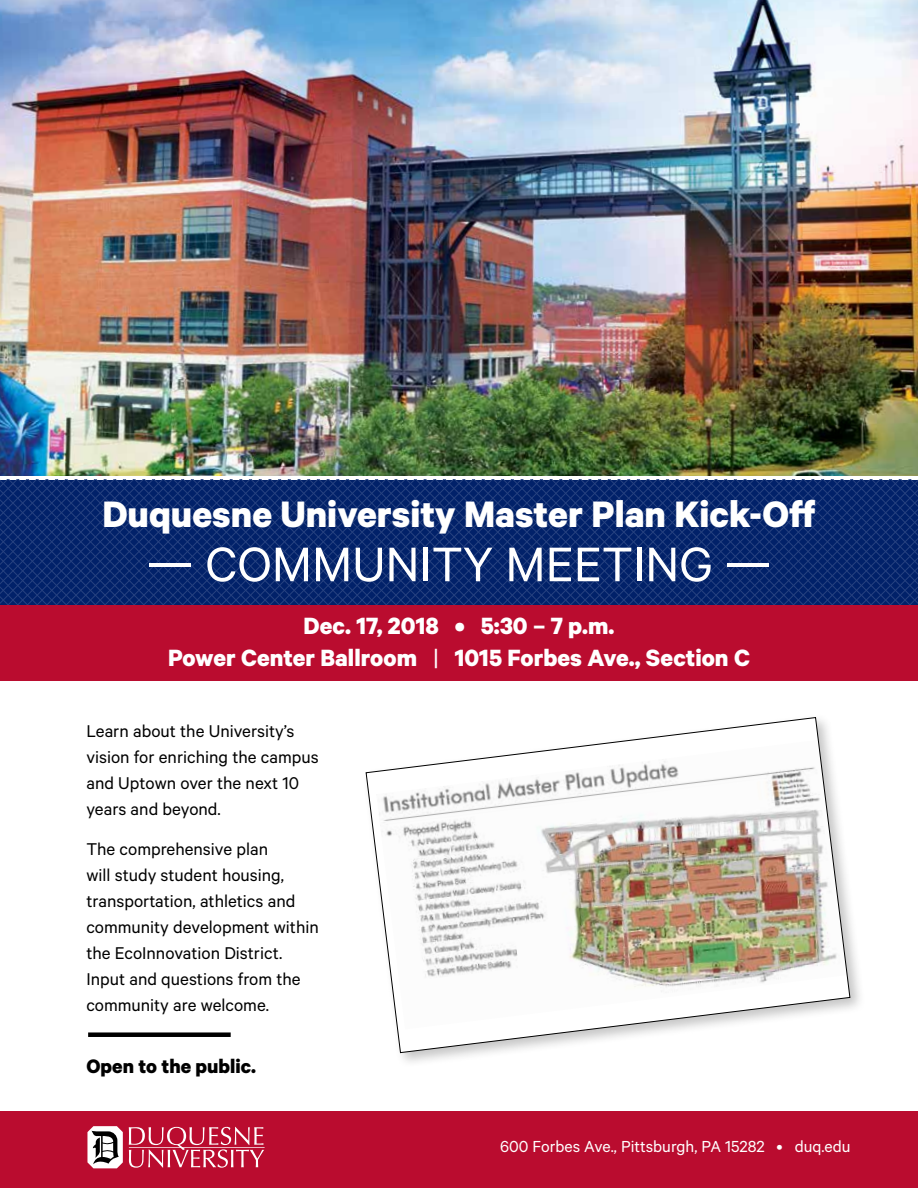
<style>
.page{position:relative;width:918px;height:1188px;background:#fff}
.page>*{position:absolute;margin:0;border:0;box-sizing:border-box;transform-origin:0 0}
.t1{font:54.75px "Calibre";color:#fff}
.t2{font:700 41.4px "Calibre";color:#fff}
.t3{font:700 26.55px/31.8px "Calibre";color:#fff;text-align:center}
.t4{font:700 21.9px "Calibre";color:#000}
.t5{font:19.2px/26.1px "Calibre";color:#000}
.t6{font:18px "Calibre";color:#fff}
.s1{font-weight:400}
</style>
<div class="page">
<div style="left:0;top:590px;width:918px;height:90px;background:#ba0c2f"></div>
<img style="left:0;top:0;width:918px;height:475px">
<svg style="left:0;top:480px;width:816px;height:124px;background:#0a296e"></svg>
<svg style="left:816px;top:480px;width:102px;height:124px;background:#0b296e"></svg>
<div style="left:0;top:1112px;width:918px;height:76px;background:#ba0c2f"></div>
<svg style="left:87px;top:1126px;width:36px;height:42px;background:#b6abad"></svg>
<svg style="left:129px;top:1127px;width:136px;height:41px"></svg>
<div style="left:88px;top:1032px;width:143px;height:5px;background:#000"></div>
<svg style="left:365px;top:717px;width:486px;height:337px"></svg>
<h2 class="t2" style="left:102px;top:489px;width:715px">Duquesne University Master Plan Kick-Off</h2>
<h1 class="t1" style="left:147px;top:532px;width:625px">— COMMUNITY MEETING —</h1>
<h3 class="t3" style="left:168px;top:609px;width:583px">Dec. 17, 2018 • 5:30 – 7 p.m.<br>Power Center Ballroom <span class="s1">|</span> 1015 Forbes Ave., Section C</h3>
<p class="t5" style="left:86px;top:717px;width:234px">Learn about the University’s vision for enriching the campus and Uptown over the next 10 years and beyond.</p>
<p class="t5" style="left:86px;top:835px;width:234px">The comprehensive plan<br>will study student housing, transportation, athletics and community development within the EcoInnovation District.<br>Input and questions from the community are welcome.</p>
<p class="t4" style="left:86px;top:1053px;width:171px">Open to the public.</p>
<p class="t6" style="left:500px;top:1136px;width:352px">600 Forbes Ave., Pittsburgh, PA 15282 • duq.edu</p>
</div>
